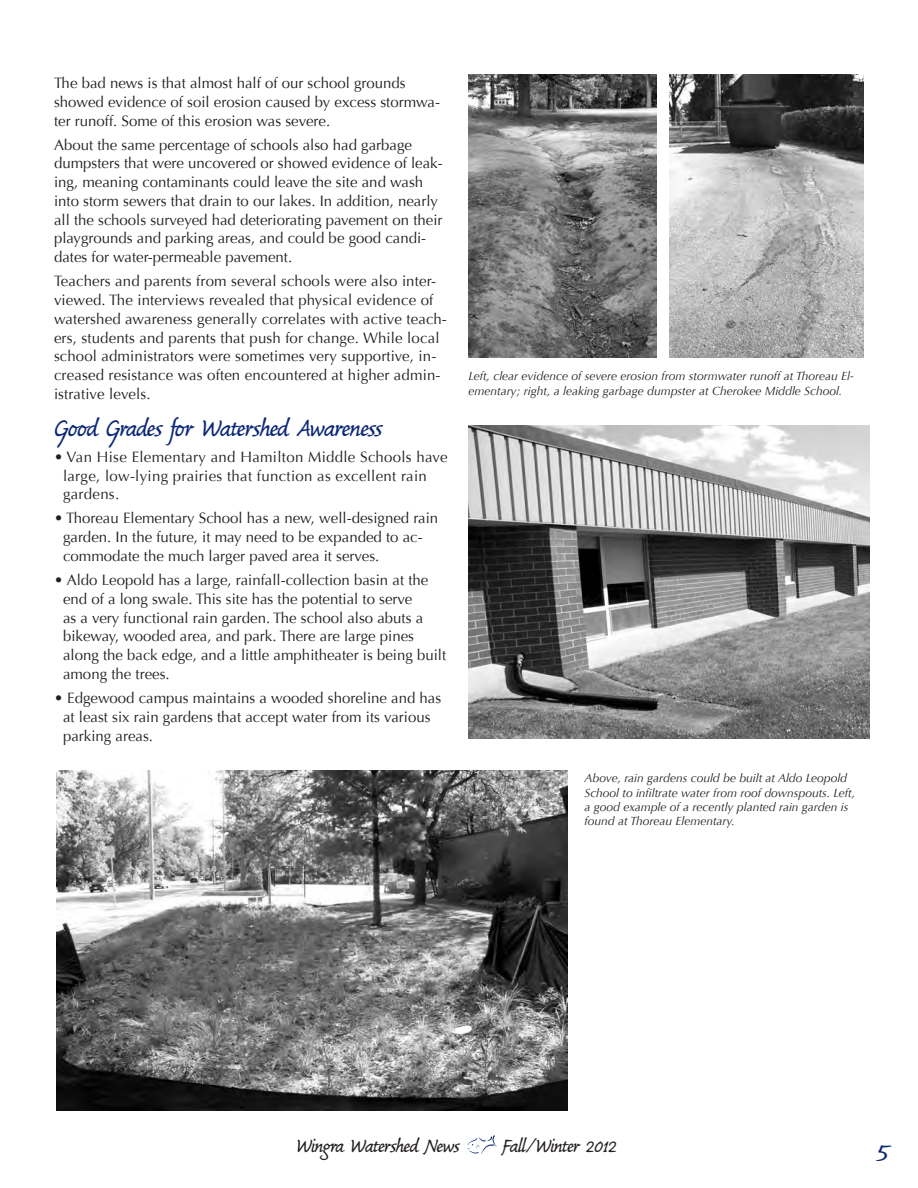
<style>
.page{position:relative;width:918px;height:1188px;background:#fff}
.page>*{position:absolute;margin:0;border:0;box-sizing:border-box;transform-origin:0 0}
.script_subhead{font:700 27px "Synthetica Std";letter-spacing:-.025em;color:#0b2777}
.script_subhead-2{font:700 27px "Synthetica Std";letter-spacing:-.025em;color:#0b2777;scale:1.25 1}
.t1{font:700 21px "Synthetica Std";letter-spacing:-.025em;color:#231f20}
.body_text{font:15px/18.8px "Optima";color:#231f20}
.body_text-2{font:15px/18.8px "Optima";letter-spacing:.02em;color:#231f20}
.t2{font:italic 12px/14.4px "Optima";color:#231f20}
</style>
<div class="page">
<svg style="left:468px;top:1135px;width:29px;height:20px"></svg>
<img style="left:669px;top:74px;width:195px;height:283px">
<img style="left:468px;top:74px;width:189px;height:284px">
<img style="left:468px;top:426px;width:401px;height:313px">
<img style="left:57px;top:771px;width:510px;height:340px">
<p class="body_text" style="left:54px;top:74px;width:388px">The bad news is that almost half of our school grounds showed evidence of soil erosion caused by excess stormwa&shy;ter runoff. Some of this erosion was severe.</p>
<p class="body_text" style="left:54px;top:135px;width:390px">About the same percentage of schools also had garbage dumpsters that were uncovered or showed evidence of leak&shy;ing, meaning contaminants could leave the site and wash into storm sewers that drain to our lakes. In addition, nearly all the schools surveyed had deteriorating pavement on their playgrounds and parking areas, and could be good candi&shy;dates for water-permeable pavement.</p>
<p class="body_text" style="left:54px;top:272px;width:394px">Teachers and parents from several schools were also inter&shy;viewed. The interviews revealed that physical evidence of watershed awareness generally correlates with active teach&shy;ers, students and parents that push for change. While local school administrators were sometimes very supportive, in&shy;creased resistance was often encountered at higher admin&shy;istrative levels.</p>
<p class="script_subhead" style="left:54px;top:411px;width:330px">Good Grades for Watershed Awareness</p>
<p class="body_text-2" style="left:63px;top:448px;width:386px;text-indent:-9px">• Van Hise Elementary and Hamilton Middle Schools have large, low-lying prairies that function as excellent rain gardens.</p>
<p class="body_text" style="left:63px;top:509px;width:377px;text-indent:-9px">• Thoreau Elementary School has a new, well-designed rain garden. In the future, it may need to be expanded to ac&shy;commodate the much larger paved area it serves.</p>
<p class="body_text" style="left:63px;top:571px;width:385px;text-indent:-9px">• Aldo Leopold has a large, rainfall-collection basin at the end of a long swale. This site has the potential to serve<br>as a very functional rain garden. The school also abuts a bikeway, wooded area, and park. There are large pines along the back edge, and a little amphitheater is being built among the trees.</p>
<p class="body_text" style="left:63px;top:689px;width:380px;text-indent:-9px">• Edgewood campus maintains a wooded shoreline and has at least six rain gardens that accept water from its various parking areas.</p>
<p class="t2" style="left:468px;top:369px;width:387px">Left, clear evidence of severe erosion from stormwater runoff at Thoreau El&shy;ementary; right, a leaking garbage dumpster at Cherokee Middle School.</p>
<p class="t2" style="left:584px;top:771px;width:272px">Above, rain gardens could be built at Aldo Leopold School to infiltrate water from roof downspouts. Left, a good example of a recently planted rain garden is found at Thoreau Elementary.</p>
<h2 class="t1" style="left:296px;top:1132px;width:165px">Wingra Watershed News</h2>
<h2 class="t1" style="left:501px;top:1132px;width:117px">Fall/Winter 2012</h2>
<h1 class="script_subhead-2" style="left:877px;top:1134px;width:11px">5</h1>
</div>
